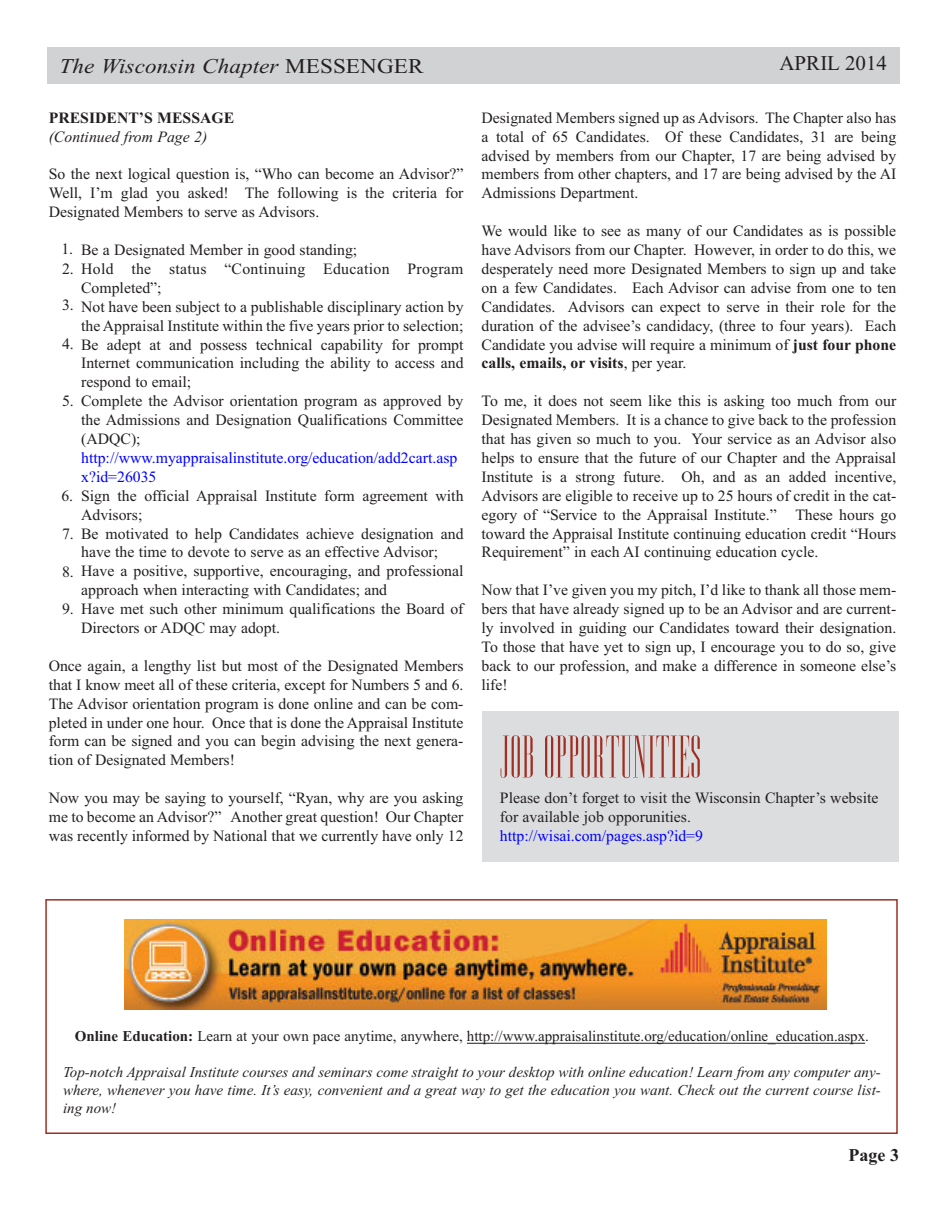
<style>
.page{position:relative;width:945px;height:1215px;background:#fff}
.page>*{position:absolute;margin:0;border:0;box-sizing:border-box;transform-origin:0 0}
.t1{font:54px "Edition";color:#9f2f23}
.t2{font:italic 21px "Times New Roman";letter-spacing:.005em;color:#231f20;scale:1.1 1}
.t3{font:21px "Times New Roman";color:#231f20}
.t4{font:700 18px "Times New Roman";color:#231f20}
.t5{font:15.75px/18.9px "Times New Roman";color:#231f20;text-align:justify}
.t6{font:15.75px/18.9px "Times New Roman";color:#00f}
.t7{font:italic 15.75px "Times New Roman";color:#231f20}
.t8{font:700 15.75px "Times New Roman";color:#231f20}
.t9{font:italic 15px/18px "Times New Roman";color:#231f20;text-align:justify}
.t10{font:15px "Times New Roman";color:#231f20}
.s1{font-style:normal}
.s2{font-weight:700}
</style>
<div class="page">
<div style="left:47px;top:47px;width:852px;height:36px;background:#d1d2d4"></div>
<div style="left:45px;top:899px;width:853px;height:235px;border:2px solid #9f2f23"></div>
<img style="left:125px;top:920px;width:702px;height:90px">
<hr style="left:467px;top:1043px;width:398px;height:1px;background:#231f20">
<div style="left:482px;top:711px;width:417px;height:150px;background:#dcdddf"></div>
<h2 class="t2" style="left:60px;top:53px;width:332px">The Wisconsin Chapter <span class="s1">MESSENGER</span></h2>
<h2 class="t3" style="left:779px;top:51px;width:109px">APRIL 2014</h2>
<p class="t8" style="left:49px;top:108px;width:187px">PRESIDENT’S MESSAGE</p>
<p class="t7" style="left:49px;top:127px;width:160px">(Continued from Page 2)</p>
<p class="t5" style="left:49px;top:165px;width:416px">So the next logical question is, “Who can become an Advisor?” Well, I’m glad you asked! The following is the criteria for Designated Members to serve as Advisors.</p>
<p class="t5" style="left:81px;top:240px;width:384px;text-align:left">Be a Designated Member in good standing;<br>Hold the status “Continuing Education Program Completed”;<br>Not have been subject to a publishable disciplinary action by the Appraisal Institute within the five years prior to selection; Be adept at and possess technical capability for prompt Internet communication including the ability to access and respond to email;<br>Complete the Advisor orientation program as approved by the Admissions and Designation Qualifications Committee (ADQC);</p>
<p class="t6" style="left:81px;top:448px;width:378px">http://www.myappraisalinstitute.org/education/add2cart.asp x?id=26035</p>
<p class="t5" style="left:81px;top:486px;width:384px;text-align:left">Sign the official Appraisal Institute form agreement with Advisors;<br>Be motivated to help Candidates achieve designation and have the time to devote to serve as an effective Advisor; Have a positive, supportive, encouraging, and professional approach when interacting with Candidates; and<br>Have met such other minimum qualifications the Board of Directors or ADQC may adopt.</p>
<p class="t5" style="left:49px;top:656px;width:416px">Once again, a lengthy list but most of the Designated Members that I know meet all of these criteria, except for Numbers 5 and 6.<br>The Advisor orientation program is done online and can be com&shy;pleted in under one hour. Once that is done the Appraisal Institute form can be signed and you can begin advising the next genera&shy;tion of Designated Members!</p>
<p class="t5" style="left:49px;top:788px;width:416px">Now you may be saying to yourself, “Ryan, why are you asking me to become an Advisor?” Another great question! Our Chapter was recently informed by National that we currently have only 12</p>
<p class="t5" style="left:61px;top:239px;width:14px;line-height:19.4px">1.<br>2.</p>
<p class="t5" style="left:62px;top:295px;width:13px">3.</p>
<p class="t5" style="left:62px;top:334px;width:13px">4.</p>
<p class="t5" style="left:62px;top:391px;width:13px">5.</p>
<p class="t5" style="left:61px;top:486px;width:13px">6.</p>
<p class="t5" style="left:62px;top:524px;width:13px">7.</p>
<p class="t5" style="left:62px;top:562px;width:13px">8.</p>
<p class="t5" style="left:62px;top:599px;width:13px">9.</p>
<p class="t5" style="left:481px;top:108px;width:416px">Designated Members signed up as Advisors. The Chapter also has a total of 65 Candidates. Of these Candidates, 31 are being advised by members from our Chapter, 17 are being advised by members from other chapters, and 17 are being advised by the AI Admissions Department.</p>
<p class="t5" style="left:481px;top:221px;width:416px">We would like to see as many of our Candidates as is possible have Advisors from our Chapter. However, in order to do this, we desperately need more Designated Members to sign up and take on a few Candidates. Each Advisor can advise from one to ten Candidates. Advisors can expect to serve in their role for the duration of the advisee’s candidacy, (three to four years). Each Candidate you advise will require a minimum of <span class="s2">just four phone calls, emails, or visits</span>, per year.</p>
<p class="t5" style="left:481px;top:391px;width:416px">To me, it does not seem like this is asking too much from our Designated Members. It is a chance to give back to the profession that has given so much to you. Your service as an Advisor also helps to ensure that the future of our Chapter and the Appraisal Institute is a strong future. Oh, and as an added incentive, Advisors are eligible to receive up to 25 hours of credit in the cat&shy;egory of “Service to the Appraisal Institute.” These hours go toward the Appraisal Institute continuing education credit “Hours Requirement” in each AI continuing education cycle.</p>
<p class="t5" style="left:481px;top:580px;width:416px">Now that I’ve given you my pitch, I’d like to thank all those mem&shy;bers that have already signed up to be an Advisor and are current&shy;ly involved in guiding our Candidates toward their designation.<br>To those that have yet to sign up, I encourage you to do so, give back to our profession, and make a difference in someone else’s life!</p>
<h1 class="t1" style="left:500px;top:727px;width:203px">JOB OPPORTUNITIES</h1>
<p class="t5" style="left:500px;top:789px;width:380px">Please don’t forget to visit the Wisconsin Chapter’s website for available job opporunities.</p>
<p class="t6" style="left:500px;top:826px;width:205px">http://wisai.com/pages.asp?id=9</p>
<p class="t10" style="left:75px;top:1028px;width:796px"><span class="s2">Online Education:</span> Learn at your own pace anytime, anywhere, http://www.appraisalinstitute.org/education/online_education.aspx.</p>
<p class="t9" style="left:63px;top:1063px;width:819px">Top-notch Appraisal Institute courses and seminars come straight to your desktop with online education! Learn from any computer any&shy;where, whenever you have time. It’s easy, convenient and a great way to get the education you want. Check out the current course list&shy;ing now!</p>
<p class="t4" style="left:848px;top:1145px;width:52px">Page 3</p>
</div>
